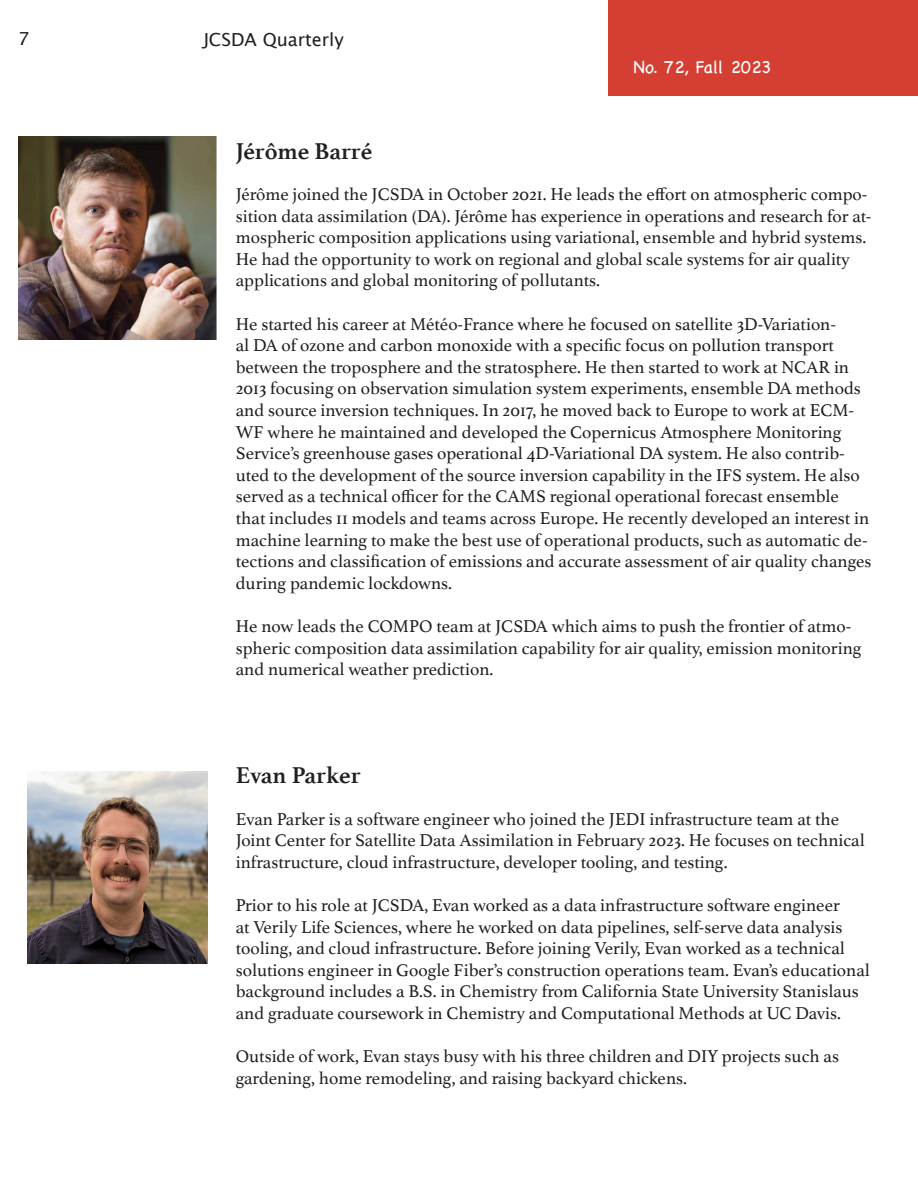
<style>
.page{position:relative;width:918px;height:1188px;background:#fff}
.page>*{position:absolute;margin:0;border:0;box-sizing:border-box;transform-origin:0 0}
.t1{font:700 24px "Athelas";color:#231f20}
.t2{font:18px/21.6px "Athelas";color:#231f20}
.t3{font:18px "Lucida Grande";color:#231f20}
.t4{font:18px "Chalkboard";letter-spacing:-.005em;color:#fff}
</style>
<div class="page">
<div style="left:608px;top:0;width:310px;height:96px;background:#d53f33"></div>
<img style="left:18px;top:137px;width:199px;height:203px">
<img style="left:28px;top:771px;width:180px;height:193px">
<p class="t3" style="left:18px;top:28px;width:13px">7</p>
<p class="t3" style="left:203px;top:30px;width:142px">JCSDA Quarterly</p>
<p class="t4" style="left:634px;top:57px;width:139px">No. 72, Fall 2023</p>
<p class="t1" style="left:236px;top:131px;width:138px">Jérôme Barré</p>
<p class="t2" style="left:236px;top:183px;width:637px">Jérôme joined the JCSDA in October 2021. He leads the effort on atmospheric compo&shy;sition data assimilation (DA). Jérôme has experience in operations and research for at&shy;mospheric composition applications using variational, ensemble and hybrid systems.<br>He had the opportunity to work on regional and global scale systems for air quality applications and global monitoring of pollutants.</p>
<p class="t2" style="left:236px;top:312px;width:637px">He started his career at Météo-France where he focused on satellite 3D-Variation-<br>al DA of ozone and carbon monoxide with a specific focus on pollution transport between the troposphere and the stratosphere. He then started to work at NCAR in 2013 focusing on observation simulation system experiments, ensemble DA methods and source inversion techniques. In 2017, he moved back to Europe to work at ECM-WF where he maintained and developed the Copernicus Atmosphere Monitoring Service’s greenhouse gases operational 4D-Variational DA system. He also contrib&shy;uted to the development of the source inversion capability in the IFS system. He also served as a technical officer for the CAMS regional operational forecast ensemble that includes 11 models and teams across Europe. He recently developed an interest in machine learning to make the best use of operational products, such as automatic de&shy;tections and classification of emissions and accurate assessment of air quality changes during pandemic lockdowns.</p>
<p class="t2" style="left:236px;top:615px;width:627px">He now leads the COMPO team at JCSDA which aims to push the frontier of atmo&shy;spheric composition data assimilation capability for air quality, emission monitoring and numerical weather prediction.</p>
<p class="t1" style="left:236px;top:756px;width:126px">Evan Parker</p>
<p class="t2" style="left:236px;top:807px;width:631px">Evan Parker is a software engineer who joined the JEDI infrastructure team at the<br>Joint Center for Satellite Data Assimilation in February 2023. He focuses on technical infrastructure, cloud infrastructure, developer tooling, and testing.</p>
<p class="t2" style="left:236px;top:894px;width:636px">Prior to his role at JCSDA, Evan worked as a data infrastructure software engineer<br>at Verily Life Sciences, where he worked on data pipelines, self-serve data analysis tooling, and cloud infrastructure. Before joining Verily, Evan worked as a technical solutions engineer in Google Fiber’s construction operations team. Evan’s educational background includes a B.S. in Chemistry from California State University Stanislaus and graduate coursework in Chemistry and Computational Methods at UC Davis.</p>
<p class="t2" style="left:236px;top:1045px;width:605px">Outside of work, Evan stays busy with his three children and DIY projects such as gardening, home remodeling, and raising backyard chickens.</p>
</div>
